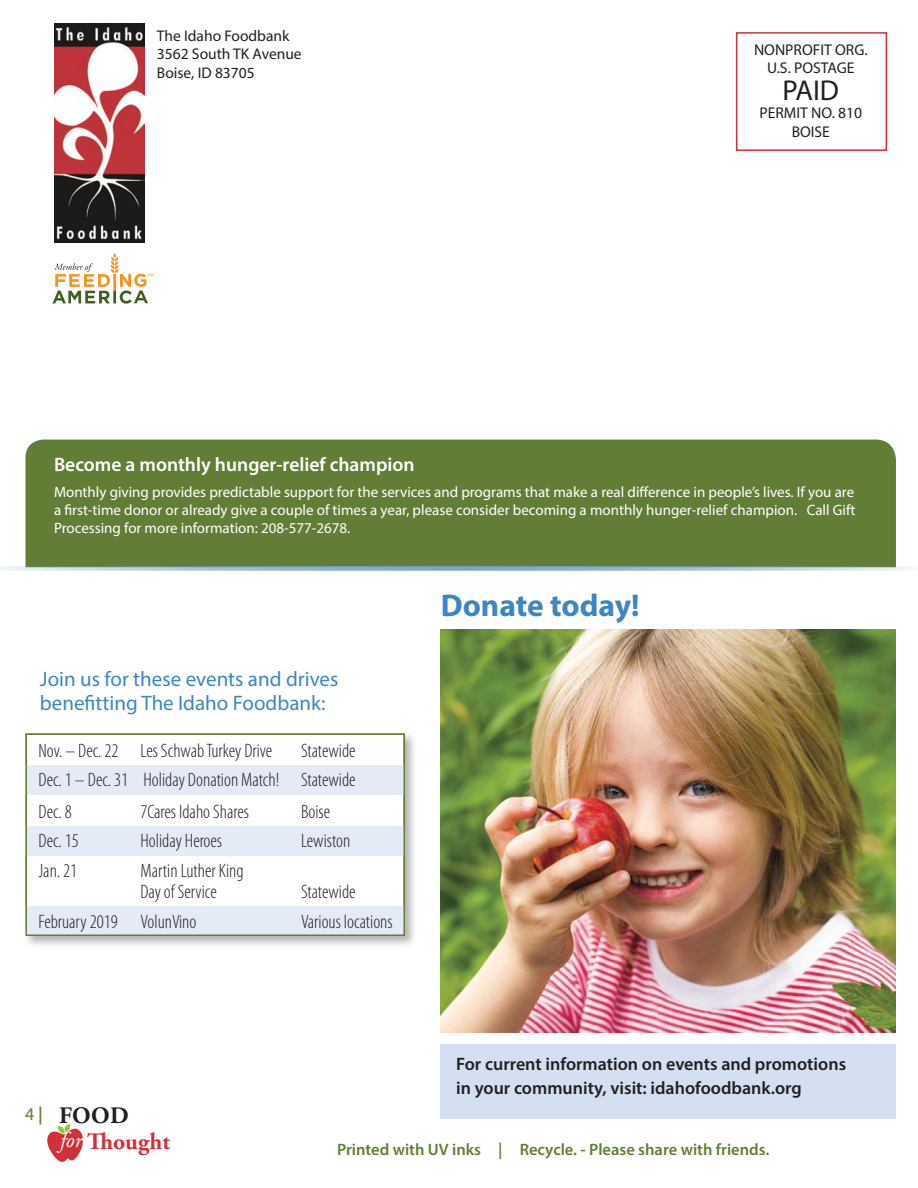
<style>
.page{position:relative;width:918px;height:1188px;background:#fff}
.page>*{position:absolute;margin:0;border:0;box-sizing:border-box;transform-origin:0 0}
.t1{font:700 31.5px "Myriad Pro";color:#3e85c6}
.t2{font:28.8px "Myriad Pro";color:#231f20}
.t3{font:700 23.55px/25.5px "Adobe Garamond Pro";color:#d23038}
.t4{font:21px/24px "Myriad Pro";color:#3e85c6}
.t5{font:300 condensed 19.5px/30.5px "Myriad Pro";color:#231f20;text-align:justify}
.t6{font:600 19.5px "Myriad Pro";color:#fff}
.t7{font:600 18px/24px "Myriad Pro";color:#231f20}
.t8{font:18px "Myriad Pro";color:#627e36}
.t9{font:600 16.5px "Myriad Pro";color:#627e36}
.t10{font:15.6px/18.8px "Myriad Pro";color:#231f20;text-align:center}
.t11{font:15.45px/18.6px "Myriad Pro";color:#231f20}
.t12{font:15px/18px "Myriad Pro";color:#fff;text-align:justify}
.s1{font-weight:600}
.s2{color:#231f20}
.s3{font-weight:400;font-style:italic;font-size:21.75px;color:#fff}
</style>
<div class="page">
<div style="left:26px;top:440px;width:870px;height:126px;background:#627e36"></div>
<div style="left:736px;top:32px;width:151px;height:119px;border:2px solid #d23038"></div>
<img style="left:54px;top:23px;width:90px;height:219px">
<svg style="left:52px;top:253px;width:101px;height:51px"></svg>
<img style="left:441px;top:629px;width:455px;height:403px">
<svg style="left:0;top:566px;width:913px;height:5px;background:#a2bbd1"></svg>
<div style="left:441px;top:1044px;width:455px;height:75px;background:#d4dff1"></div>
<div style="left:22px;top:730px;width:395px;height:219px;background:#231f20;opacity:.35"></div>
<div style="left:26px;top:734px;width:379px;height:202px;background:#fff"></div>
<div style="left:26px;top:765px;width:379px;height:30px;background:#e4ebf6"></div>
<div style="left:26px;top:826px;width:379px;height:30px;background:#e4ebf6"></div>
<div style="left:26px;top:906px;width:379px;height:30px;background:#e4ebf6"></div>
<div style="left:26px;top:734px;width:379px;height:202px;border:2px solid #627e36"></div>
<svg style="left:47px;top:1124px;width:36px;height:38px"></svg>
<p class="t11" style="left:157px;top:26px;width:146px">The Idaho Foodbank<br>3562 South TK Avenue<br>Boise, ID 83705</p>
<p class="t10" style="left:754px;top:40px;width:115px">NONPROFIT ORG.<br>U.S. POSTAGE</p>
<h2 class="t2" style="left:783px;top:72px;width:58px">PAID</h2>
<p class="t10" style="left:759px;top:103px;width:104px">PERMIT NO. 810<br>BOISE</p>
<h3 class="t6" style="left:54px;top:452px;width:362px">Become a monthly hunger-relief champion</h3>
<p class="t12" style="left:54px;top:483px;width:803px">Monthly giving provides predictable support for the services and programs that make a real difference in people’s lives. If you are a first-time donor or already give a couple of times a year, please consider becoming a monthly hunger-relief champion. Call Gift Processing for more information: 208-577-2678.</p>
<h3 class="t4" style="left:40px;top:666px;width:300px">Join us for these events and drives benefitting The Idaho Foodbank:</h3>
<h3 class="t5" style="left:39px;top:736px;width:235px">Nov. – Dec. 22 Les Schwab Turkey Drive</h3>
<h3 class="t5" style="left:39px;top:736px;width:319px;text-indent:263px">Statewide Dec. 1 – Dec. 31 Holiday Donation Match! Statewide Dec. 8</h3>
<h3 class="t5" style="left:141px;top:796px;width:110px">7Cares Idaho Shares</h3>
<h3 class="t5" style="left:301px;top:796px;width:31px">Boise</h3>
<h3 class="t5" style="left:39px;top:826px;width:42px">Dec. 15</h3>
<h3 class="t5" style="left:141px;top:826px;width:83px">Holiday Heroes</h3>
<h3 class="t5" style="left:301px;top:826px;width:51px">Lewiston</h3>
<h3 class="t5" style="left:39px;top:856px;width:40px">Jan. 21</h3>
<h3 class="t5" style="left:141px;top:860px;width:105px;line-height:21px">Martin Luther King<br>Day of Service</h3>
<h3 class="t5" style="left:301px;top:877px;width:56px">Statewide</h3>
<h3 class="t5" style="left:39px;top:906px;width:159px">February 2019 VolunVino</h3>
<h3 class="t5" style="left:301px;top:906px;width:93px">Various locations</h3>
<h1 class="t1" style="left:441px;top:585px;width:200px">Donate today!</h1>
<p class="t7" style="left:456px;top:1051px;width:392px">For current information on events and promotions in your community, visit: idahofoodbank.org</p>
<p class="t8" style="left:25px;top:1103px;width:19px">4 <span class="s1">|</span></p>
<h3 class="t3" style="left:59px;top:1104px;width:112px"><span class="s2">FOOD<br></span><span class="s3">for</span> Thought</h3>
<p class="t9" style="left:337px;top:1139px;width:434px">Printed with UV inks | Recycle. - Please share with friends.</p>
</div>
